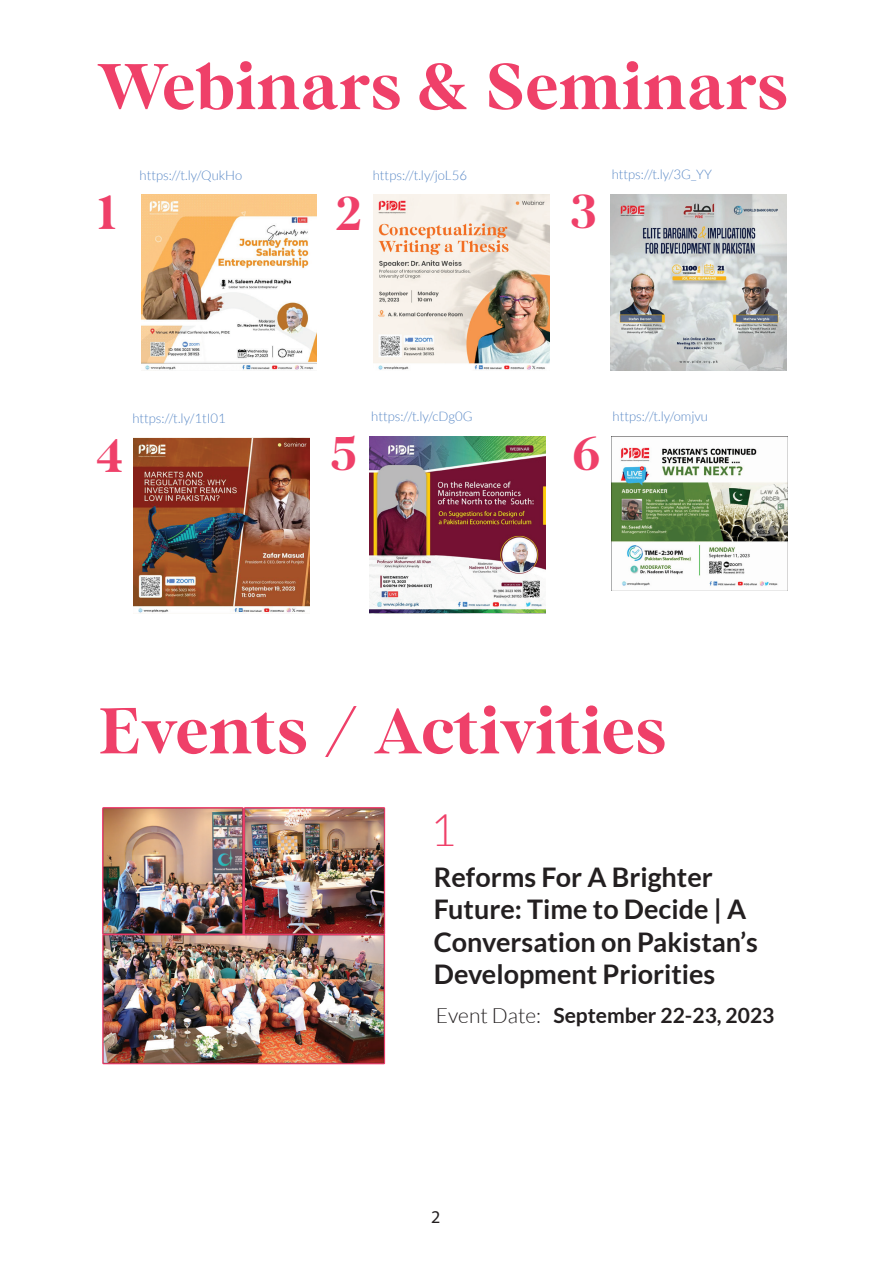
<style>
.page{position:relative;width:893px;height:1263px;background:#fff}
.page>*{position:absolute;margin:0;border:0;box-sizing:border-box;transform-origin:0 0}
.t1{font:700 64.5px "Bastia";color:#ef4069}
.t2{font:700 47.1px "Bastia";color:#ef4069}
.t3{font:300 45px "Lato";color:#ef4069}
.t4{font:700 27px/32.4px "Lato";color:#231f20}
.t5{font:700 21px "Lato";color:#231f20}
.t6{font:18px "Myriad Pro";color:#231f20}
.t7{font:300 13.2px "Lato";color:#5988c6}
.s1{font-weight:300}
</style>
<div class="page">
<img style="left:141px;top:195px;width:175px;height:175px">
<img style="left:374px;top:195px;width:176px;height:175px">
<img style="left:610px;top:195px;width:176px;height:176px">
<img style="left:370px;top:437px;width:176px;height:176px">
<img style="left:134px;top:438px;width:175px;height:176px">
<img style="left:611px;top:436px;width:176px;height:154px">
<img style="left:102px;top:807px;width:284px;height:258px">
<h1 class="t1" style="left:97px;top:45px;width:693px">Webinars &amp; Seminars</h1>
<h2 class="t2" style="left:97px;top:182px;width:21px">1</h2>
<p class="t7" style="left:140px;top:168px;width:104px">https://t.ly/QukHo</p>
<p class="t7" style="left:373px;top:168px;width:96px">https://t.ly/joL56</p>
<p class="t7" style="left:612px;top:167px;width:102px">https://t.ly/3G_YY</p>
<h2 class="t2" style="left:336px;top:182px;width:29px">2</h2>
<h2 class="t2" style="left:571px;top:181px;width:28px">3</h2>
<p class="t7" style="left:132px;top:411px;width:95px">https://t.ly/1tI01</p>
<p class="t7" style="left:371px;top:409px;width:103px">https://t.ly/cDg0G</p>
<p class="t7" style="left:613px;top:409px;width:97px">https://t.ly/omjvu</p>
<h2 class="t2" style="left:96px;top:425px;width:30px">4</h2>
<h2 class="t2" style="left:330px;top:423px;width:30px">5</h2>
<h2 class="t2" style="left:572px;top:423px;width:31px">6</h2>
<h1 class="t1" style="left:98px;top:689px;width:570px">Events / Activities</h1>
<h3 class="t3" style="left:430px;top:806px;width:28px">1</h3>
<h3 class="t4" style="left:434px;top:860px;width:326px">Reforms For A Brighter<br>Future: Time to Decide | A<br>Conversation on Pakistan’s<br>Development Priorities</h3>
<h3 class="t5" style="left:436px;top:1003px;width:340px"><span class="s1">Event Date:</span> September 22-23, 2023</h3>
<h3 class="t6" style="left:431px;top:1206px;width:11px">2</h3>
</div>
